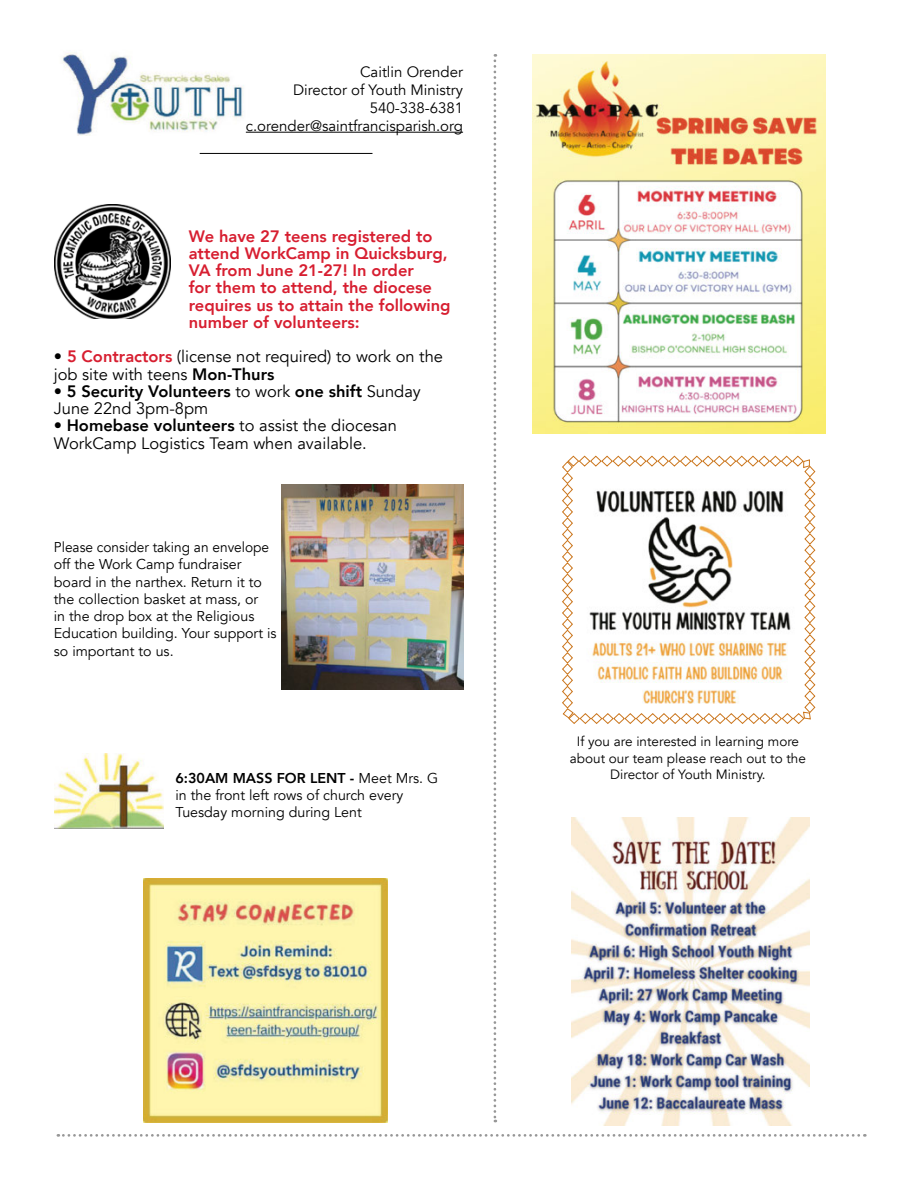
<style>
.page{position:relative;width:918px;height:1188px;background:#fff}
.page>*{position:absolute;margin:0;border:0;box-sizing:border-box;transform-origin:0 0}
.Body_text-pam{font:800 16.5px/17.2px "Xrwryw Avenir";color:#d71e30}
.Body_text-pam-2{font:16.5px/17.2px "Pxkfmy Avenir";color:#010101}
.Body_text-pam-3{font:16.5px/17.2px "Djydcx Avenir";color:#000}
.t1{font:15px/18px "Pxkfmy Avenir";color:#000;text-align:right}
.t2{font:15px "Djydcx Avenir";color:#000}
.Body_text-pam-4{font:14.25px/17.2px "Pxkfmy Avenir";color:#000;scale:.96 1}
.Body_text-pam-5{font:14.25px/17.2px "Pxkfmy Avenir";color:#000}
.Body_text-pam-6{font:13.5px/16.5px "Pxkfmy Avenir";color:#000;text-align:center}
.s1{font-family:"Djydcx Avenir"}
.s2{font-family:"Wyldpg Avenir"}
.s3{font-family:"Xrwryw Avenir";font-weight:800}
.s4{font-family:"Xrwryw Avenir";font-weight:800;color:#d71e30}
.s5{font-family:"Pxkfmy Avenir"}
.s6{font-family:"Wyldpg Avenir";font-weight:800}
.s7{color:#000}
.s8{font-family:"Xrwryw Avenir";font-weight:800;color:#000}
</style>
<div class="page">
<hr style="left:200px;top:153px;width:172px;height:1px;background:#000">
<img style="left:62px;top:52px;width:188px;height:84px">
<svg style="left:58px;top:1134px;width:807px;height:3px"></svg>
<svg style="left:494px;top:54px;width:2px;height:1068px"></svg>
<img style="left:54px;top:205px;width:117px;height:113px">
<img style="left:54px;top:754px;width:109px;height:75px">
<hr style="left:246px;top:132px;width:217px;height:1px;background:#000">
<svg style="left:562px;top:455px;width:254px;height:269px"></svg>
<img style="left:282px;top:484px;width:182px;height:205px">
<img style="left:144px;top:878px;width:243px;height:244px">
<img style="left:571px;top:817px;width:239px;height:309px">
<img style="left:532px;top:54px;width:294px;height:380px">
<p class="t1" style="left:360px;top:63px;width:105px">Caitlin Orender</p>
<p class="t1" style="left:293px;top:81px;width:171px">Director of Youth Ministry<br><span class="s1">540-338-6381</span></p>
<p class="t2" style="left:246px;top:117px;width:219px">c.orender@saintfrancisparish.org</p>
<p class="Body_text-pam" style="left:189px;top:227px;width:263px">We have 27 teens registered to attend WorkCamp in Quicksburg,<br><span class="s2">VA from June 21-27! In order<br></span>for them to attend, the diocese requires us to attain the following number of volunteers:</p>
<p class="Body_text-pam-3" style="left:54px;top:348px;width:391px"><span class="s3">•</span> <span class="s4">5 Contractors</span> (license not required) to work on the <span class="s5">job site with teens</span> <span class="s6">Mon-Thurs</span></p>
<p class="Body_text-pam-2" style="left:54px;top:383px;width:368px"><span class="s7">•</span> <span class="s8">5 Security Volun</span><span class="s3">teers</span> to work <span class="s3">one shift</span> Sunday<br>June 22nd 3pm-8pm</p>
<p class="Body_text-pam-2" style="left:54px;top:417px;width:345px">• <span class="s3">Homebase volunteers</span> to assist the diocesan</p>
<p class="Body_text-pam-2" style="left:54px;top:434px;width:314px">WorkCamp Logistics Team when available.</p>
<p class="Body_text-pam-4" style="left:54px;top:539px;width:233px">Please consider taking an envelope off the Work Camp fundraiser <span class="s1">board in the narthex. Return it to </span>the collection basket at mass, or<br><span class="s1">in the drop box at the Religious<br></span>Education building. Your support is so important to us.</p>
<p class="Body_text-pam-5" style="left:176px;top:769px;width:264px"><span class="s6">6:30AM MASS FOR LENT -</span> Meet Mrs. G in the front left rows of church every</p>
<p class="Body_text-pam-5" style="left:176px;top:804px;width:188px">Tuesday morning during Lent</p>
<p class="Body_text-pam-6" style="left:570px;top:734px;width:238px">If you are interested in learning more about our team please reach out to the<br>Director of Youth Ministry.</p>
</div>
